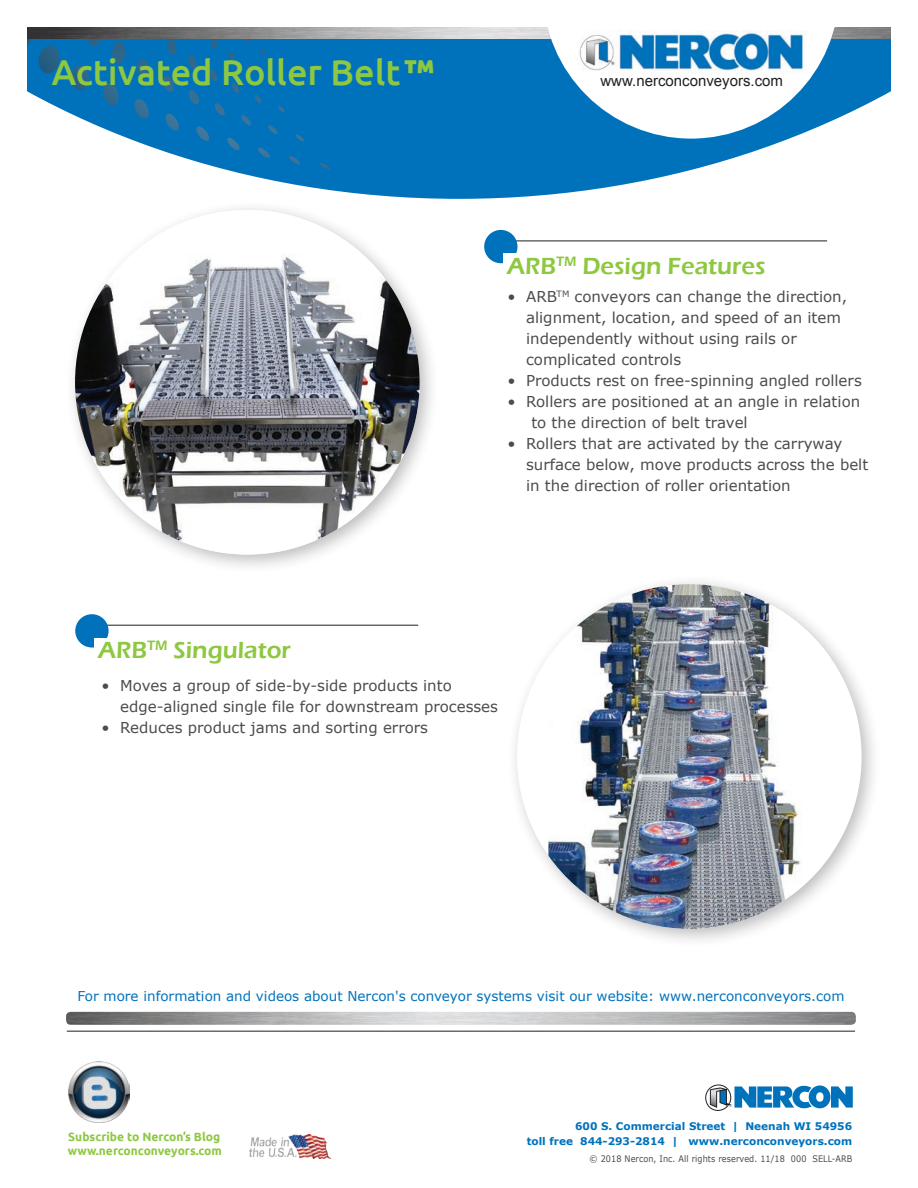
<style>
.page{position:relative;width:918px;height:1188px;background:#fff}
.page>*{position:absolute;margin:0;border:0;box-sizing:border-box;transform-origin:0 0}
.t1{font:500 36px "Ubuntu";color:#8ec740}
.t2{font:600 24px "Eras ITC";color:#8ec740}
.t3{font:15px/21px "Verdana";color:#4b4c4d}
.t4{font:15px "Arial";color:#231f20}
.t5{font:13.5px "Verdana";color:#0072bc}
.t6{font:700 12px "Ubuntu";color:#8ec740}
.t7{font:700 10.5px/15px "Verdana";color:#0072bc;text-align:right}
.t8{font:9px "Verdana";letter-spacing:.01em;color:#4b4c4d;scale:.9 1}
.s1{font-weight:700;font-style:italic}
</style>
<div class="page">
<svg style="left:209px;top:39px;width:682px;height:160px;fill:#0072bc"></svg>
<svg style="left:27px;top:39px;width:278px;height:126px"></svg>
<svg style="left:320px;top:163px;width:11px;height:7px"></svg>
<img style="left:27px;top:27px;width:864px;height:12px">
<svg style="left:543px;top:27px;width:296px;height:112px"></svg>
<img style="left:576px;top:31px;width:232px;height:43px">
<img style="left:68px;top:1061px;width:61px;height:61px">
<img style="left:66px;top:1012px;width:790px;height:13px">
<hr style="left:67px;top:1031px;width:788px;height:1px;background:#231f20">
<svg style="left:706px;top:1084px;width:116px;height:26px"></svg>
<div style="left:706px;top:1085px;width:25px;height:26px;border:1px solid #231f20;border-radius:50%"></div>
<svg style="left:710px;top:1085px;width:142px;height:23px"></svg>
<img style="left:250px;top:1134px;width:81px;height:25px">
<div style="left:65px;top:199px;width:374px;height:375px;background:#231f20;opacity:.3"></div>
<img style="left:75px;top:210px;width:345px;height:345px;border-radius:172px">
<div style="left:507px;top:574px;width:374px;height:374px;background:#231f20;opacity:.3"></div>
<div style="left:517px;top:584px;width:345px;height:345px;background:#fff;border-radius:50%"></div>
<img style="left:548px;top:584px;width:282px;height:345px">
<hr style="left:510px;top:241px;width:317px;height:1px;background:#231f20">
<div style="left:484px;top:230px;width:34px;height:33px;background:#0072bc;border-radius:50%"></div>
<div style="left:503px;top:253px;width:13px;height:11px;background:#fff"></div>
<hr style="left:101px;top:625px;width:317px;height:1px;background:#231f20">
<div style="left:75px;top:614px;width:34px;height:34px;background:#0072bc;border-radius:50%"></div>
<div style="left:94px;top:638px;width:13px;height:10px;background:#fff"></div>
<h1 class="t1" style="left:52px;top:50px;width:381px">Activated Roller Belt<span class="s1">™</span></h1>
<p class="t4" style="left:600px;top:71px;width:184px">www.nerconconveyors.com</p>
<h2 class="t2" style="left:507px;top:253px;width:260px">ARB<sup>TM</sup> Design Features</h2>
<p class="t3" style="left:526px;top:286px;width:323px;text-indent:-19px">• ARB<sup>TM</sup> conveyors can change the direction, alignment, location, and speed of an item independently without using rails or complicated controls</p>
<p class="t3" style="left:507px;top:370px;width:356px">• Products rest on free-spinning angled rollers</p>
<p class="t3" style="left:531px;top:391px;width:330px;text-indent:-24px">• Rollers are positioned at an angle in relation to the direction of belt travel</p>
<p class="t3" style="left:526px;top:433px;width:344px;text-indent:-19px">• Rollers that are activated by the carryway surface below, move products across the belt in the direction of roller orientation</p>
<h2 class="t2" style="left:98px;top:637px;width:194px">ARB<sup>TM</sup> Singulator</h2>
<p class="t3" style="left:120px;top:675px;width:379px;text-indent:-19px">• Moves a group of side-by-side products into edge-aligned single file for downstream processes</p>
<p class="t3" style="left:101px;top:717px;width:328px">• Reduces product jams and sorting errors</p>
<p class="t5" style="left:77px;top:986px;width:769px">For more information and videos about Nercon's conveyor systems visit our website: www.nerconconveyors.com</p>
<p class="t6" style="left:68px;top:1129px;width:153px">Subscribe to Nercon’s Blog</p>
<p class="t6" style="left:68px;top:1143px;width:155px">www.nerconconveyors.com</p>
<p class="t7" style="left:527px;top:1118px;width:327px">600 S. Commercial Street | Neenah WI 54956<br>toll free 844-293-2814 | www.nerconconveyors.com</p>
<p class="t8" style="left:590px;top:1152px;width:293px">© 2018 Nercon, Inc. All rights reserved. 11/18 000 SELL-ARB</p>
</div>
